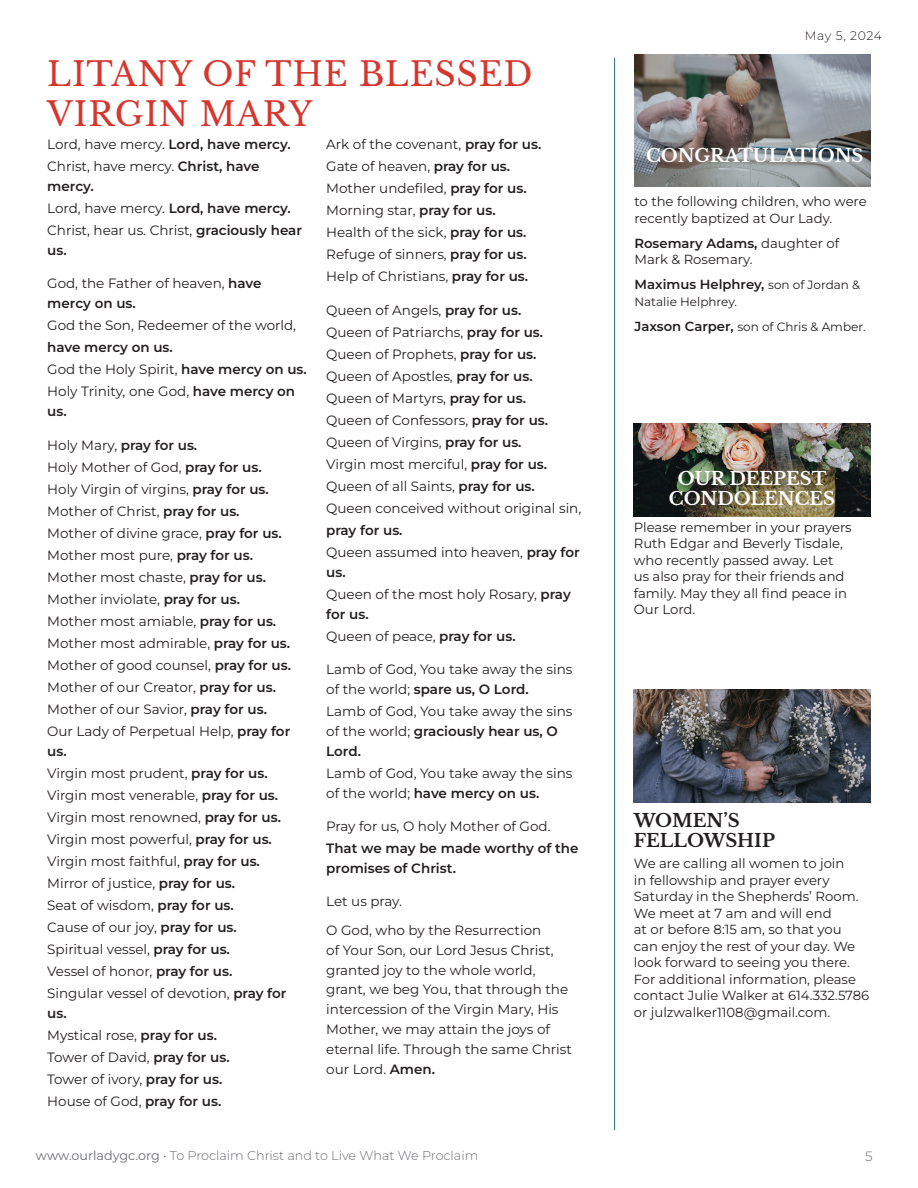
<style>
.page{position:relative;width:918px;height:1188px;background:#fff}
.page>*{position:absolute;margin:0;border:0;box-sizing:border-box;transform-origin:0 0}
.t1{font:33px/39.6px "Libre Baskerville";letter-spacing:.025em;color:#d5372e}
.t2{font:700 18px/19.8px "Libre Baskerville";color:#fff;text-align:center}
.t3{font:700 18px/19.8px "Libre Baskerville";color:#231f20}
.t4{font:13.5px/22px "Montserrat";color:#231f20}
.t5{font:600 13.5px/22px "Montserrat";color:#231f20}
.t6{font:300 13.5px "Montserrat";color:#6c6d70}
.t7{font:13.2px/16.5px "Montserrat";color:#231f20}
.t8{font:600 13.2px "Montserrat";color:#231f20}
.t9{font:300 12.75px "Montserrat";color:#6c6d70}
.t10{font:300 12.3px "Montserrat";letter-spacing:.045em;color:#231f20}
.t11{font:12px/25.2px "Montserrat";color:#231f20}
.s1{font-weight:600}
.s2{font-weight:400}
.s3{font-weight:400;font-size:12px}
.s4{font-weight:600;font-size:13.2px}
</style>
<div class="page">
<img style="left:634px;top:690px;width:236px;height:113px">
<img style="left:634px;top:54px;width:237px;height:132px">
<img style="left:634px;top:423px;width:236px;height:93px">
<hr style="left:614px;top:58px;width:1px;height:1072px;background:#1d6a7e">
<p class="t1" style="left:47px;top:54px;width:487px">LITANY OF THE BLESSED<br>VIRGIN MARY</p>
<p class="t4" style="left:47px;top:133px;width:245px">Lord, have mercy. <span class="s1">Lord, have mercy.<br></span>Christ, have mercy. <span class="s1">Christ, have</span></p>
<p class="t4" style="left:47px;top:175px;width:256px"><span class="s1">mercy.<br></span>Lord, have mercy. <span class="s1">Lord, have mercy.<br></span>Christ, hear us. Christ, <span class="s1">graciously hear</span></p>
<p class="t5" style="left:47px;top:239px;width:21px">us.</p>
<p class="t4" style="left:47px;top:273px;width:216px;line-height:19.8px">God, the Father of heaven, <span class="s1">have mercy on us.</span></p>
<p class="t4" style="left:47px;top:314px;width:261px">God the Son, Redeemer of the world, <span class="s1">have mercy on us.<br></span>God the Holy Spirit, <span class="s1">have mercy on us.<br></span>Holy Trinity, one God, <span class="s1">have mercy on</span></p>
<p class="t5" style="left:47px;top:400px;width:21px">us.</p>
<p class="t4" style="left:47px;top:433px;width:245px">Holy Mary, <span class="s1">pray for us.<br></span>Holy Mother of God, <span class="s1">pray for us.<br></span>Holy Virgin of virgins, <span class="s1">pray for us.<br></span>Mother of Christ, <span class="s1">pray for us.<br></span>Mother of divine grace, <span class="s1">pray for us.<br></span>Mother most pure, <span class="s1">pray for us.<br></span>Mother most chaste, <span class="s1">pray for us.<br></span>Mother inviolate, <span class="s1">pray for us.<br></span>Mother most amiable, <span class="s1">pray for us.<br></span>Mother most admirable, <span class="s1">pray for us.<br></span>Mother of good counsel, <span class="s1">pray for us.<br></span>Mother of our Creator, <span class="s1">pray for us.<br></span>Mother of our Savior, <span class="s1">pray for us.<br></span>Our Lady of Perpetual Help, <span class="s1">pray for</span></p>
<p class="t4" style="left:47px;top:740px;width:241px"><span class="s1">us.<br></span>Virgin most prudent, <span class="s1">pray for us.<br></span>Virgin most venerable, <span class="s1">pray for us.<br></span>Virgin most renowned, <span class="s1">pray for us.<br></span>Virgin most powerful, <span class="s1">pray for us.<br></span>Virgin most faithful, <span class="s1">pray for us.<br></span>Mirror of justice, <span class="s1">pray for us.<br></span>Seat of wisdom, <span class="s1">pray for us.<br></span>Cause of our joy, <span class="s1">pray for us.<br></span>Spiritual vessel, <span class="s1">pray for us.<br></span>Vessel of honor, <span class="s1">pray for us.<br></span>Singular vessel of devotion, <span class="s1">pray for</span></p>
<p class="t4" style="left:47px;top:1002px;width:184px"><span class="s1">us.<br></span>Mystical rose, <span class="s1">pray for us.<br></span>Tower of David, <span class="s1">pray for us.<br></span>Tower of ivory, <span class="s1">pray for us.<br></span>House of God, <span class="s1">pray for us.</span></p>
<p class="t4" style="left:326px;top:133px;width:217px">Ark of the covenant, <span class="s1">pray for us.<br></span>Gate of heaven, <span class="s1">pray for us.<br></span>Mother undefiled, <span class="s1">pray for us.<br></span>Morning star, <span class="s1">pray for us.<br></span>Health of the sick, <span class="s1">pray for us.<br></span>Refuge of sinners, <span class="s1">pray for us.<br></span>Help of Christians, <span class="s1">pray for us.</span></p>
<p class="t4" style="left:326px;top:298px;width:257px">Queen of Angels, <span class="s1">pray for us.<br></span>Queen of Patriarchs, <span class="s1">pray for us.<br></span>Queen of Prophets, <span class="s1">pray for us.<br></span>Queen of Apostles, <span class="s1">pray for us.<br></span>Queen of Martyrs, <span class="s1">pray for us.<br></span>Queen of Confessors, <span class="s1">pray for us.<br></span>Queen of Virgins, <span class="s1">pray for us.<br></span>Virgin most merciful, <span class="s1">pray for us.<br></span>Queen of all Saints, <span class="s1">pray for us.<br></span>Queen conceived without original sin, <span class="s1">pray for us.<br></span>Queen assumed into heaven, <span class="s1">pray for</span></p>
<p class="t4" style="left:326px;top:561px;width:246px"><span class="s1">us.<br></span>Queen of the most holy Rosary, <span class="s1">pray</span></p>
<p class="t5" style="left:326px;top:602px;width:191px">for us.<br><span class="s2">Queen of peace,</span> pray for us.</p>
<p class="t4" style="left:326px;top:659px;width:248px;line-height:19.8px">Lamb of God, You take away the sins of the world; <span class="s1">spare us, O Lord.</span></p>
<p class="t4" style="left:326px;top:701px;width:248px;line-height:19.8px">Lamb of God, You take away the sins of the world; <span class="s1">graciously hear us, O<br>Lord.</span></p>
<p class="t4" style="left:326px;top:763px;width:248px;line-height:19.8px">Lamb of God, You take away the sins of the world; <span class="s1">have mercy on us.</span></p>
<p class="t4" style="left:326px;top:815px;width:254px">Pray for us, O holy Mother of God.<br><span class="s1">That we may be made worthy of the</span></p>
<p class="t5" style="left:326px;top:857px;width:131px">promises of Christ.</p>
<p class="t4" style="left:326px;top:887px;width:217px;line-height:28.5px">Let us pray.<br>O God, who by the Resurrection</p>
<p class="t4" style="left:326px;top:940px;width:247px;line-height:19.8px">of Your Son, our Lord Jesus Christ, granted joy to the whole world, grant, we beg You, that through the intercession of the Virgin Mary, His<br>Mother, we may attain the joys of eternal life. Through the same Christ our Lord. <span class="s1">Amen.</span></p>
<p class="t10" style="left:805px;top:27px;width:79px">May 5, 2024</p>
<p class="t2" style="left:646px;top:146px;width:219px">CONGRATULATIONS</p>
<p class="t7" style="left:634px;top:193px;width:234px">to the following children, who were recently baptized at Our Lady.</p>
<p class="t7" style="left:634px;top:234px;width:206px"><span class="s1">Rosemary Adams,</span> daughter of<br>Mark &amp; Rosemary.</p>
<p class="t8" style="left:634px;top:275px;width:227px">Maximus Helphrey, <span class="s3">son of Jordan &amp;</span></p>
<p class="t11" style="left:634px;top:289px;width:233px">Natalie Helphrey.<br><span class="s4">Jaxson Carper,</span> son of Chris &amp; Amber.</p>
<p class="t2" style="left:669px;top:469px;width:168px">OUR DEEPEST<br>CONDOLENCES</p>
<p class="t7" style="left:634px;top:518px;width:219px">Please remember in your prayers<br>Ruth Edgar and Beverly Tisdale, who recently passed away. Let us also pray for their friends and family. May they all find peace in<br>Our Lord.</p>
<p class="t3" style="left:634px;top:811px;width:143px">WOMEN’S<br>FELLOWSHIP</p>
<p class="t7" style="left:634px;top:855px;width:237px">We are calling all women to join<br>in fellowship and prayer every<br>Saturday in the Shepherds’ Room.<br>We meet at 7 am and will end<br>at or before 8:15 am, so that you<br>can enjoy the rest of your day. We look forward to seeing you there.<br>For additional information, please contact Julie Walker at 614.332.5786 or julzwalker1108@gmail.com.</p>
<p class="t9" style="left:36px;top:1147px;width:444px"><span class="s2">www.ourladygc.org</span> • To Proclaim Christ and to Live What We Proclaim</p>
<p class="t6" style="left:865px;top:1147px;width:9px">5</p>
</div>
